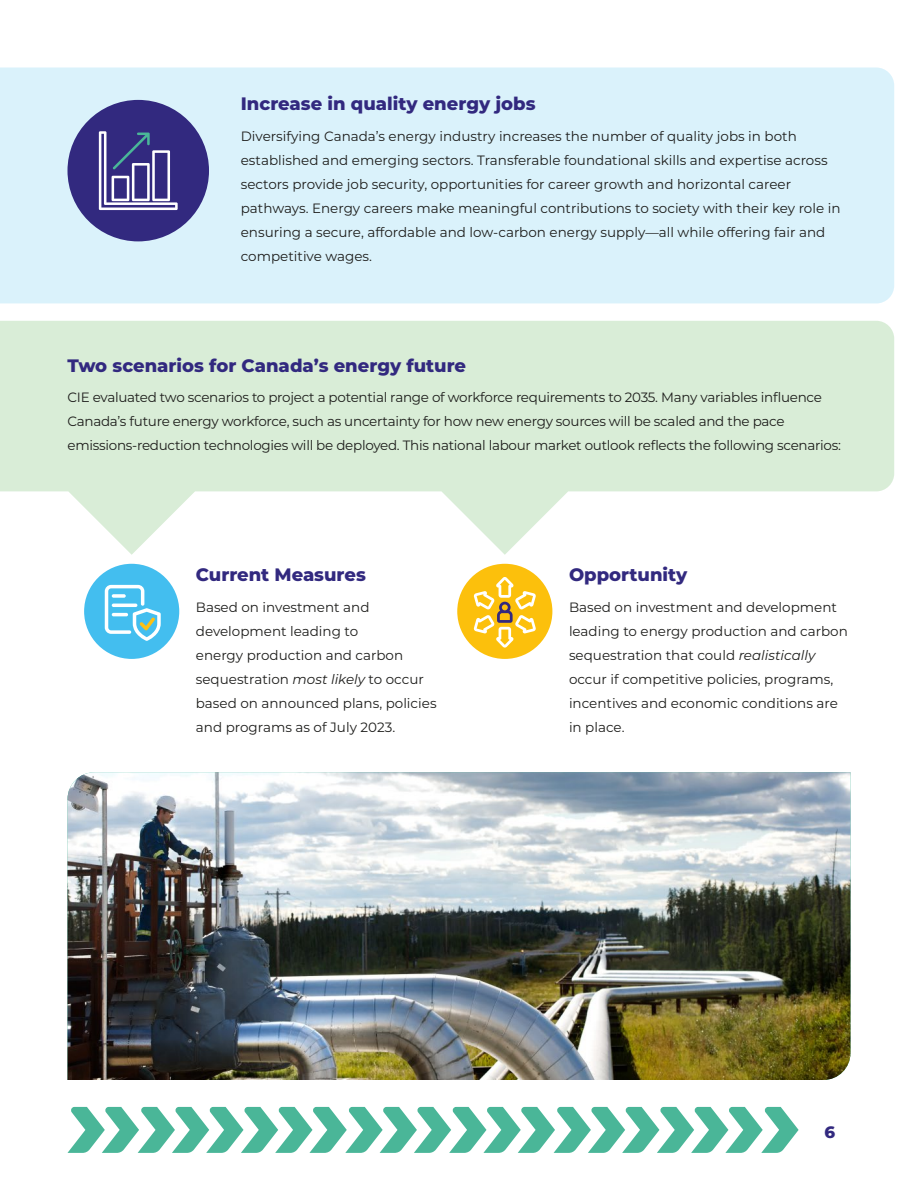
<style>
.page{position:relative;width:918px;height:1188px;background:#fff}
.page>*{position:absolute;margin:0;border:0;box-sizing:border-box;transform-origin:0 0}
.t1{font:800 18px "Montserrat";color:#32297f}
.t2{font:800 16.5px "Montserrat";color:#32297f}
.t3{font:13.5px/24px "Montserrat";color:#1d1d1b}
.t4{font:13.5px/24px "Montserrat";letter-spacing:-.02em;color:#1d1d1b}
.s1{font-style:italic}
</style>
<div class="page">
<svg style="left:68px;top:1107px;width:731px;height:46px"></svg>
<svg style="left:0;top:321px;width:894px;height:234px;fill:#d9edd7"></svg>
<div style="left:0;top:68px;width:894px;height:235px;background:#daf2fb"></div>
<div style="left:68px;top:100px;width:141px;height:141px;background:#32297f;border-radius:50%"></div>
<div style="left:84px;top:564px;width:95px;height:95px;background:#43beef;border-radius:50%"></div>
<div style="left:457px;top:564px;width:95px;height:95px;background:#fcc00c;border-radius:50%"></div>
<img style="left:68px;top:772px;width:782px;height:308px">
<svg style="left:105px;top:585px;width:56px;height:56px"></svg>
<hr style="left:112px;top:604px;width:25px;height:3px;background:#fff;border-radius:2px">
<hr style="left:112px;top:613px;width:16px;height:3px;background:#fff;border-radius:2px">
<svg style="left:112px;top:594px;width:14px;height:4px"></svg>
<svg style="left:474px;top:577px;width:62px;height:71px"></svg>
<svg style="left:99px;top:131px;width:79px;height:79px"></svg>
<h1 class="t1" style="left:241px;top:90px;width:296px">Increase in quality energy jobs</h1>
<p class="t3" style="left:241px;top:123px;width:601px">Diversifying Canada’s energy industry increases the number of quality jobs in both established and emerging sectors. Transferable foundational skills and expertise across sectors provide job security, opportunities for career growth and horizontal career pathways. Energy careers make meaningful contributions to society with their key role in ensuring a secure, affordable and low-carbon energy supply—all while offering fair and competitive wages.</p>
<h1 class="t1" style="left:68px;top:352px;width:400px">Two scenarios for Canada’s energy future</h1>
<p class="t4" style="left:68px;top:385px;width:775px">CIE evaluated two scenarios to project a potential range of workforce requirements to 2035. Many variables influence<br>Canada’s future energy workforce, such as uncertainty for how new energy sources will be scaled and the pace emissions-reduction technologies will be deployed. This national labour market outlook reflects the following scenarios:</p>
<h1 class="t1" style="left:196px;top:562px;width:171px">Current Measures</h1>
<p class="t3" style="left:196px;top:595px;width:242px">Based on investment and development leading to<br>energy production and carbon sequestration <span class="s1">most likely</span> to occur based on announced plans, policies and programs as of July 2023.</p>
<h1 class="t1" style="left:569px;top:562px;width:120px">Opportunity</h1>
<p class="t3" style="left:569px;top:595px;width:280px">Based on investment and development leading to energy production and carbon sequestration that could <span class="s1">realistically </span>occur if competitive policies, programs, incentives and economic conditions are in place.</p>
<p class="t2" style="left:825px;top:1120px;width:12px">6</p>
</div>
